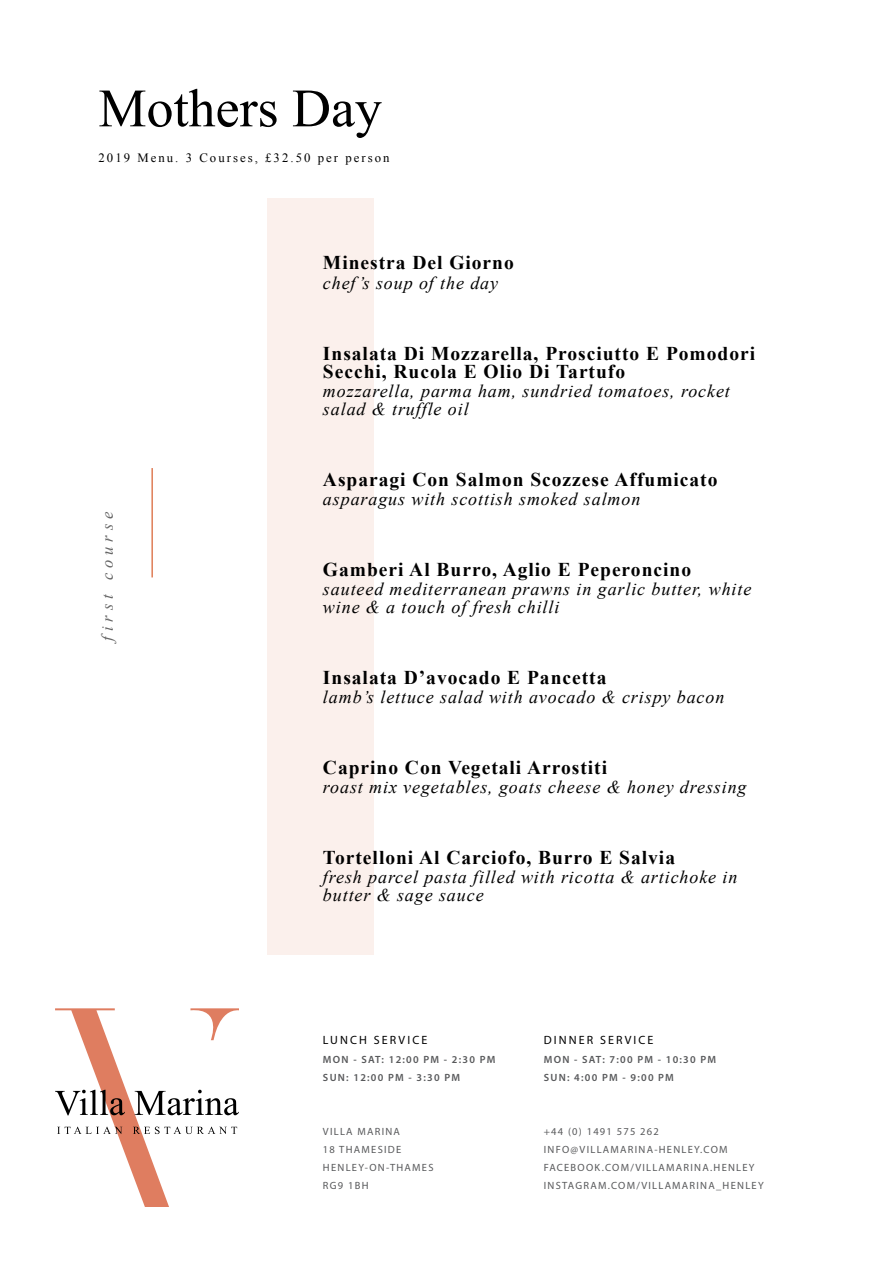
<style>
.page{position:relative;width:893px;height:1263px;background:#fff}
.page>*{position:absolute;margin:0;border:0;box-sizing:border-box;transform-origin:0 0}
.t1{font:54px "Times New Roman";color:#000}
.t2{font:700 19.5px/18px "Times New Roman";letter-spacing:.05em;color:#000}
.t3{font:italic 18px/18px "Times New Roman";letter-spacing:.05em;color:#000}
.t4{font:italic 16.5px "Times New Roman";letter-spacing:.3em;color:#656565}
.t5{font:12.75px "Times New Roman";letter-spacing:.16em;color:#000101}
.t6{font:12px "Myriad Pro";letter-spacing:.175em;color:#000}
.t7{font:10.5px/18px "Myriad Pro";letter-spacing:.12em;color:#58595b}
.t8{font:600 10.5px/18px "Myriad Pro";letter-spacing:.12em;color:#58595b}
</style>
<div class="page">
<svg style="left:55px;top:1008px;width:183px;height:198px"></svg>
<hr style="left:151px;top:468px;width:2px;height:109px;background:#df7d57">
<div style="left:268px;top:198px;width:106px;height:756px;background:#fbf0ec"></div>
<h1 class="t1" style="left:98px;top:72px;width:285px">Mothers Day</h1>
<p class="t5" style="left:98px;top:149px;width:293px">2019 Menu. 3 Courses, £32.50 per person</p>
<p class="t2" style="left:323px;top:253px;width:192px">Minestra Del Giorno</p>
<p class="t3" style="left:323px;top:273px;width:177px">chef’s soup of the day</p>
<p class="t2" style="left:323px;top:344px;width:434px">Insalata Di Mozzarella, Prosciutto E Pomodori<br>Secchi, Rucola E Olio Di Tartufo</p>
<p class="t3" style="left:323px;top:381px;width:408px">mozzarella, parma ham, sundried tomatoes, rocket salad &amp; truffle oil</p>
<p class="t2" style="left:323px;top:470px;width:396px">Asparagi Con Salmon Scozzese Affumicato</p>
<p class="t4" style="left:96px;top:641px;width:131px;rotate:-90deg">first course</p>
<p class="t3" style="left:323px;top:490px;width:319px">asparagus with scottish smoked salmon</p>
<p class="t2" style="left:323px;top:560px;width:370px">Gamberi Al Burro, Aglio E Peperoncino</p>
<p class="t3" style="left:323px;top:579px;width:430px">sauteed mediterranean prawns in garlic butter, white wine &amp; a touch of fresh chilli</p>
<p class="t2" style="left:323px;top:668px;width:285px">Insalata D’avocado E Pancetta</p>
<p class="t3" style="left:323px;top:687px;width:403px">lamb’s lettuce salad with avocado &amp; crispy bacon</p>
<p class="t2" style="left:323px;top:758px;width:286px">Caprino Con Vegetali Arrostiti</p>
<p class="t3" style="left:323px;top:777px;width:425px">roast mix vegetables, goats cheese &amp; honey dressing</p>
<p class="t2" style="left:323px;top:848px;width:354px">Tortelloni Al Carciofo, Burro E Salvia</p>
<p class="t3" style="left:323px;top:867px;width:416px">fresh parcel pasta filled with ricotta &amp; artichoke in butter &amp; sage sauce</p>
<p class="t6" style="left:323px;top:1033px;width:106px">LUNCH SERVICE</p>
<p class="t6" style="left:544px;top:1033px;width:111px">DINNER SERVICE</p>
<p class="t8" style="left:323px;top:1050px;width:174px">MON - SAT: 12:00 PM - 2:30 PM<br>SUN: 12:00 PM - 3:30 PM</p>
<p class="t8" style="left:544px;top:1050px;width:174px">MON - SAT: 7:00 PM - 10:30 PM<br>SUN: 4:00 PM - 9:00 PM</p>
<p class="t7" style="left:323px;top:1122px;width:112px">VILLA MARINA<br>18 THAMESIDE<br>HENLEY-ON-THAMES<br>RG9 1BH</p>
<p class="t7" style="left:544px;top:1122px;width:221px">+44 (0) 1491 575 262<br>INFO@VILLAMARINA-HENLEY.COM<br>FACEBOOK.COM/VILLAMARINA.HENLEY<br>INSTAGRAM.COM/VILLAMARINA_HENLEY</p>
</div>
